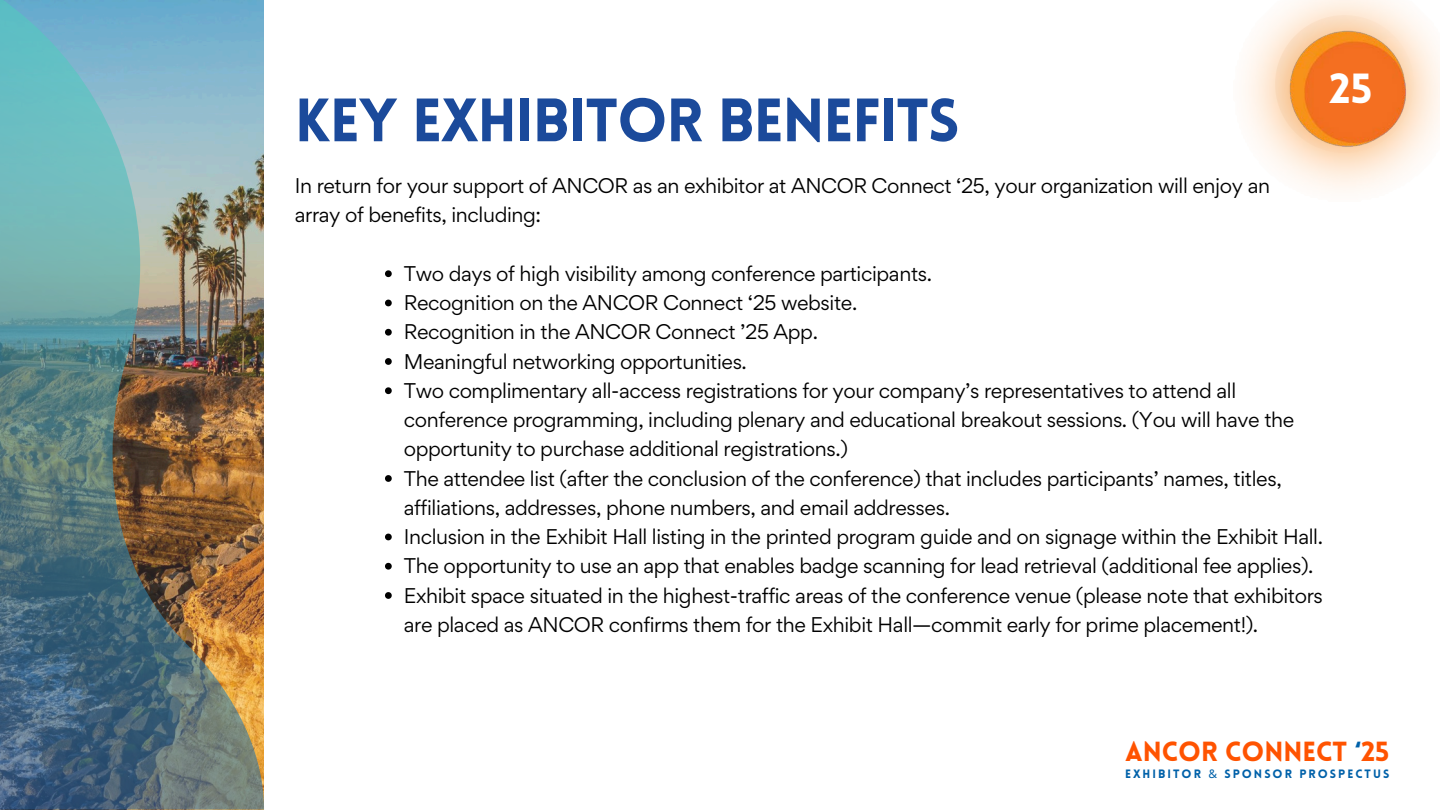
<style>
.page{position:relative;width:1440px;height:810px;background:#fff}
.page>*{position:absolute;margin:0;border:0;box-sizing:border-box;transform-origin:0 0}
.t1{font:900 59.8px "Lovelo";letter-spacing:-.02em;color:#1b4a9b}
.t2{font:900 41.2px "Lovelo";color:#fff}
.t3{font:900 27.1px "Lovelo";color:#ff5300}
.t4{font:19px/29.2px "Gordita";letter-spacing:-.02em;color:#000}
.t5{font:900 11.9px "Lovelo";letter-spacing:.17em;color:#0061a9}
.s1{color:#0061a9}
.s2{font-family:"Noto Sans";font-weight:400}
</style>
<div class="page">
<img style="left:0;top:0;width:264px;height:810px">
<img style="left:1276px;top:16px;width:137px;height:137px">
<img style="left:1285px;top:19px;width:132px;height:137px">
<svg style="left:385px;top:270px;width:7px;height:7px"></svg>
<svg style="left:385px;top:300px;width:7px;height:6px"></svg>
<svg style="left:385px;top:329px;width:7px;height:7px"></svg>
<svg style="left:385px;top:358px;width:7px;height:7px"></svg>
<svg style="left:385px;top:387px;width:7px;height:7px"></svg>
<svg style="left:385px;top:475px;width:7px;height:7px"></svg>
<svg style="left:385px;top:534px;width:7px;height:6px"></svg>
<svg style="left:385px;top:563px;width:7px;height:7px"></svg>
<svg style="left:385px;top:592px;width:7px;height:7px"></svg>
<p class="t1" style="left:295px;top:96px;width:666px">KEY EXHIBITOR BENEFITS</p>
<p class="t4" style="left:295px;top:170px;width:977px">In return for your support of ANCOR as an exhibitor at ANCOR Connect ‘25, your organization will enjoy an array of benefits, including:</p>
<p class="t2" style="left:1329px;top:72px;width:45px">25</p>
<h1 class="t4" style="left:404px;top:259px;width:530px">Two days of high visibility among conference participants.</h1>
<h3 class="t4" style="left:404px;top:288px;width:455px">Recognition on the ANCOR Connect ‘25 website.</h3>
<p class="t4" style="left:404px;top:317px;width:416px">Recognition in the ANCOR Connect ’25 App.</p>
<p class="t4" style="left:404px;top:346px;width:345px">Meaningful networking opportunities.</p>
<p class="t4" style="left:404px;top:376px;width:892px">Two complimentary all-access registrations for your company’s representatives to attend all conference programming, including plenary and educational breakout sessions. (You will have the opportunity to purchase additional registrations.)</p>
<p class="t4" style="left:404px;top:463px;width:880px">The attendee list (after the conclusion of the conference) that includes participants’ names, titles, affiliations, addresses, phone numbers, and email addresses.</p>
<p class="t4" style="left:404px;top:522px;width:921px">Inclusion in the Exhibit Hall listing in the printed program guide and on signage within the Exhibit Hall.</p>
<p class="t4" style="left:404px;top:551px;width:911px">The opportunity to use an app that enables badge scanning for lead retrieval (additional fee applies).</p>
<p class="t4" style="left:404px;top:580px;width:921px">Exhibit space situated in the highest-traffic areas of the conference venue (please note that exhibitors are placed as ANCOR confirms them for the Exhibit Hall—commit early for prime placement!).</p>
<p class="t3" style="left:1125px;top:740px;width:266px">ANCOR CONNECT <span class="s1">‘</span>25</p>
<p class="t5" style="left:1125px;top:769px;width:266px">EXHIBITOR <span class="s2">&amp;</span> SPONSOR PROSPECTUS</p>
</div>
